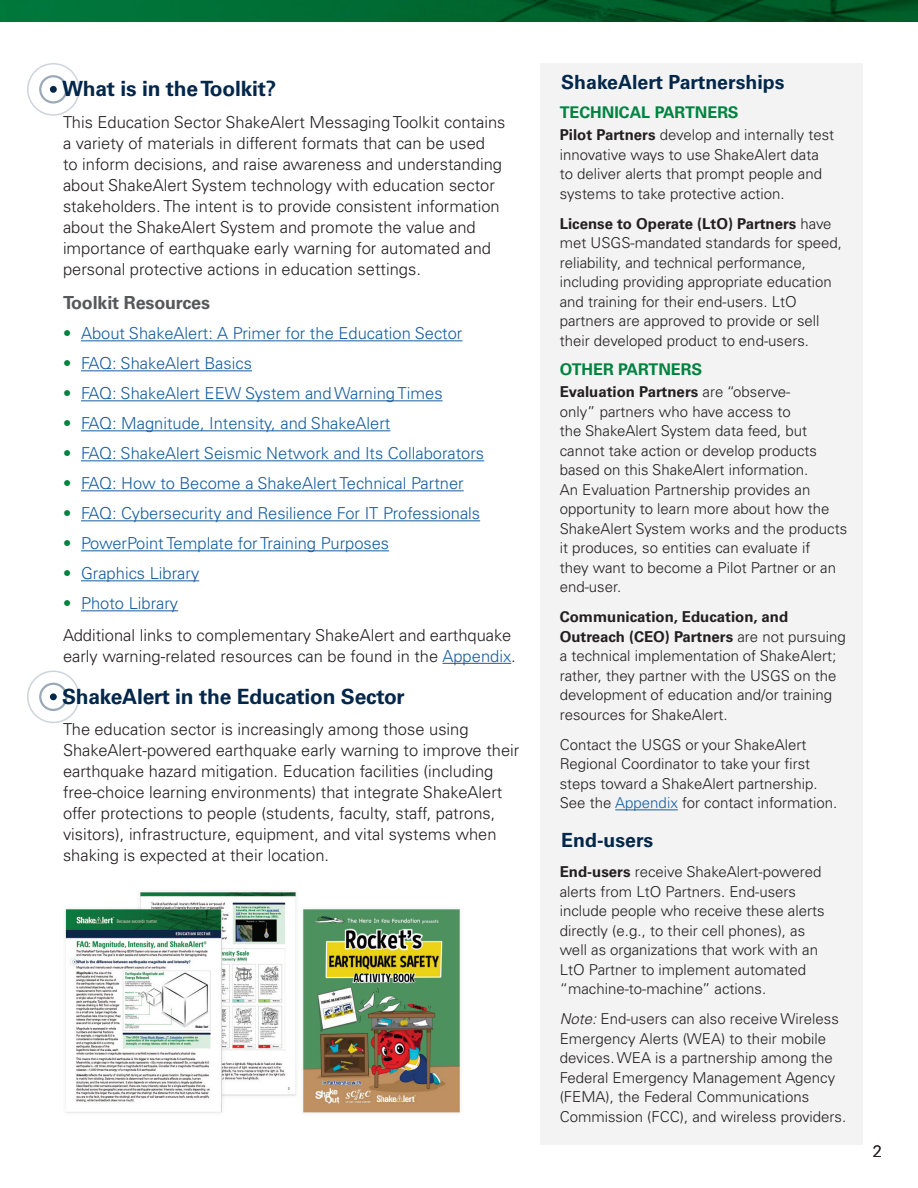
<style>
.page{position:relative;width:918px;height:1188px;background:#fff}
.page>*{position:absolute;margin:0;border:0;box-sizing:border-box;transform-origin:0 0}
.Heading_3__Univers_6{font:700 21px "Univers LT Pro 65";letter-spacing:-.01em;color:#02274b}
.For_more_information{font:700 19.5px "Univers LT Pro 65";color:#02274b}
.Heading_4__Univers_6{font:700 18px "Univers LT Pro 65";letter-spacing:-.01em;color:#57585a}
.Body_text__Univers_4{font:300 16.5px/21px "Univers LT Pro 45";color:#231f20}
.t1{font:300 16.5px "Univers LT Pro 45";color:#175d9e}
.For_more_information-2{font:700 16.2px "Univers LT Pro 65";color:#008240}
.Body_text__Univers_4-2{font:300 15px/19.5px "Univers LT Pro 45";color:#231f20}
.s1{color:#008240}
.s2{color:#175d9e}
.s3{font-family:"Univers LT Pro 65";font-weight:700}
.s4{font-style:italic}
</style>
<div class="page">
<img style="left:0;top:0;width:918px;height:22px">
<hr style="left:81px;top:340px;width:381px;height:1px;background:#175d9e">
<hr style="left:81px;top:370px;width:171px;height:1px;background:#175d9e">
<hr style="left:81px;top:400px;width:362px;height:1px;background:#175d9e">
<hr style="left:81px;top:430px;width:309px;height:1px;background:#175d9e">
<hr style="left:81px;top:460px;width:403px;height:1px;background:#175d9e">
<hr style="left:81px;top:490px;width:383px;height:1px;background:#175d9e">
<hr style="left:81px;top:520px;width:399px;height:1px;background:#175d9e">
<hr style="left:81px;top:550px;width:308px;height:1px;background:#175d9e">
<hr style="left:81px;top:580px;width:118px;height:1px;background:#175d9e">
<hr style="left:81px;top:610px;width:97px;height:1px;background:#175d9e">
<hr style="left:442px;top:663px;width:69px;height:1px;background:#175d9e">
<svg style="left:27px;top:63px;width:53px;height:53px"></svg>
<div style="left:50px;top:86px;width:7px;height:7px;background:#02274b;border-radius:50%"></div>
<svg style="left:27px;top:670px;width:53px;height:53px"></svg>
<div style="left:50px;top:693px;width:7px;height:7px;background:#02274b;border-radius:50%"></div>
<img style="left:65px;top:891px;width:396px;height:222px">
<div style="left:540px;top:63px;width:322px;height:1082px;background:#f3f3f3"></div>
<hr style="left:615px;top:809px;width:63px;height:1px;background:#175d9e">
<p class="Heading_3__Univers_6" style="left:62px;top:74px;width:216px">What is in the Toolkit?</p>
<p class="Body_text__Univers_4" style="left:63px;top:111px;width:444px">This Education Sector ShakeAlert Messaging Toolkit contains a variety of materials in different formats that can be used<br>to inform decisions, and raise awareness and understanding about ShakeAlert System technology with education sector stakeholders. The intent is to provide consistent information about the ShakeAlert System and promote the value and importance of earthquake early warning for automated and personal protective actions in education settings.</p>
<p class="Heading_4__Univers_6" style="left:63px;top:290px;width:149px">Toolkit Resources</p>
<p class="t1" style="left:63px;top:323px;width:401px"><span class="s1">•</span> About ShakeAlert: A Primer for the Education Sector</p>
<p class="t1" style="left:63px;top:353px;width:190px"><span class="s1">•</span> FAQ: ShakeAlert Basics</p>
<p class="t1" style="left:63px;top:383px;width:381px"><span class="s1">•</span> FAQ: ShakeAlert EEW System and Warning Times</p>
<p class="t1" style="left:63px;top:413px;width:329px"><span class="s1">•</span> FAQ: Magnitude, Intensity, and ShakeAlert</p>
<p class="t1" style="left:63px;top:443px;width:423px"><span class="s1">•</span> FAQ: ShakeAlert Seismic Network and Its Collaborators</p>
<p class="t1" style="left:63px;top:473px;width:402px"><span class="s1">•</span> FAQ: How to Become a ShakeAlert Technical Partner</p>
<p class="t1" style="left:63px;top:503px;width:419px"><span class="s1">•</span> FAQ: Cybersecurity and Resilience For IT Professionals</p>
<p class="t1" style="left:63px;top:533px;width:328px"><span class="s1">•</span> PowerPoint Template for Training Purposes</p>
<p class="t1" style="left:63px;top:563px;width:138px"><span class="s1">•</span> Graphics Library</p>
<p class="t1" style="left:63px;top:593px;width:117px"><span class="s1">•</span> Photo Library</p>
<p class="Body_text__Univers_4" style="left:63px;top:624px;width:454px">Additional links to complementary ShakeAlert and earthquake early warning-related resources can be found in the <span class="s2">Appendix</span>.</p>
<p class="Heading_3__Univers_6" style="left:62px;top:681px;width:344px">ShakeAlert in the Education Sector</p>
<p class="Body_text__Univers_4" style="left:63px;top:718px;width:458px">The education sector is increasingly among those using ShakeAlert-powered earthquake early warning to improve their earthquake hazard mitigation. Education facilities (including free-choice learning environments) that integrate ShakeAlert offer protections to people (students, faculty, staff, patrons, visitors), infrastructure, equipment, and vital systems when shaking is expected at their location.</p>
<p class="For_more_information" style="left:561px;top:69px;width:225px">ShakeAlert Partnerships</p>
<p class="For_more_information-2" style="left:560px;top:101px;width:180px">TECHNICAL PARTNERS</p>
<p class="Body_text__Univers_4-2" style="left:560px;top:125px;width:276px"><span class="s3">Pilot Partners</span> develop and internally test innovative ways to use ShakeAlert data to deliver alerts that prompt people and systems to take protective action.</p>
<p class="Body_text__Univers_4-2" style="left:560px;top:214px;width:284px"><span class="s3">License to Operate (LtO) Partners</span> have met USGS-mandated standards for speed, reliability, and technical performance, including providing appropriate education and training for their end-users. LtO partners are approved to provide or sell their developed product to end-users.</p>
<p class="For_more_information-2" style="left:560px;top:358px;width:144px">OTHER PARTNERS</p>
<p class="Body_text__Univers_4-2" style="left:560px;top:382px;width:289px"><span class="s3">Evaluation Partners</span> are “observe-<br>only” partners who have access to<br>the ShakeAlert System data feed, but cannot take action or develop products based on this ShakeAlert information.<br>An Evaluation Partnership provides an opportunity to learn more about how the ShakeAlert System works and the products it produces, so entities can evaluate if<br>they want to become a Pilot Partner or an end-user.</p>
<p class="Body_text__Univers_4-2" style="left:560px;top:607px;width:287px"><span class="s3">Communication, Education, and Outreach (CEO) Partners</span> are not pursuing a technical implementation of ShakeAlert; rather, they partner with the USGS on the development of education and/or training resources for ShakeAlert.</p>
<p class="Body_text__Univers_4-2" style="left:560px;top:734px;width:279px">Contact the USGS or your ShakeAlert Regional Coordinator to take your first steps toward a ShakeAlert partnership.<br>See the <span class="s2">Appendix</span> for contact information.</p>
<p class="For_more_information" style="left:561px;top:827px;width:94px">End-users</p>
<p class="Body_text__Univers_4-2" style="left:560px;top:862px;width:266px"><span class="s3">End-users</span> receive ShakeAlert-powered alerts from LtO Partners. End-users include people who receive these alerts directly (e.g., to their cell phones), as well as organizations that work with an LtO Partner to implement automated “machine-to-machine” actions.</p>
<p class="Body_text__Univers_4-2" style="left:560px;top:1009px;width:288px"><span class="s4">Note:</span> End-users can also receive Wireless Emergency Alerts (WEA) to their mobile devices. WEA is a partnership among the Federal Emergency Management Agency (FEMA), the Federal Communications Commission (FCC), and wireless providers.</p>
<p class="Body_text__Univers_4" style="left:873px;top:1140px;width:11px">2</p>
</div>
